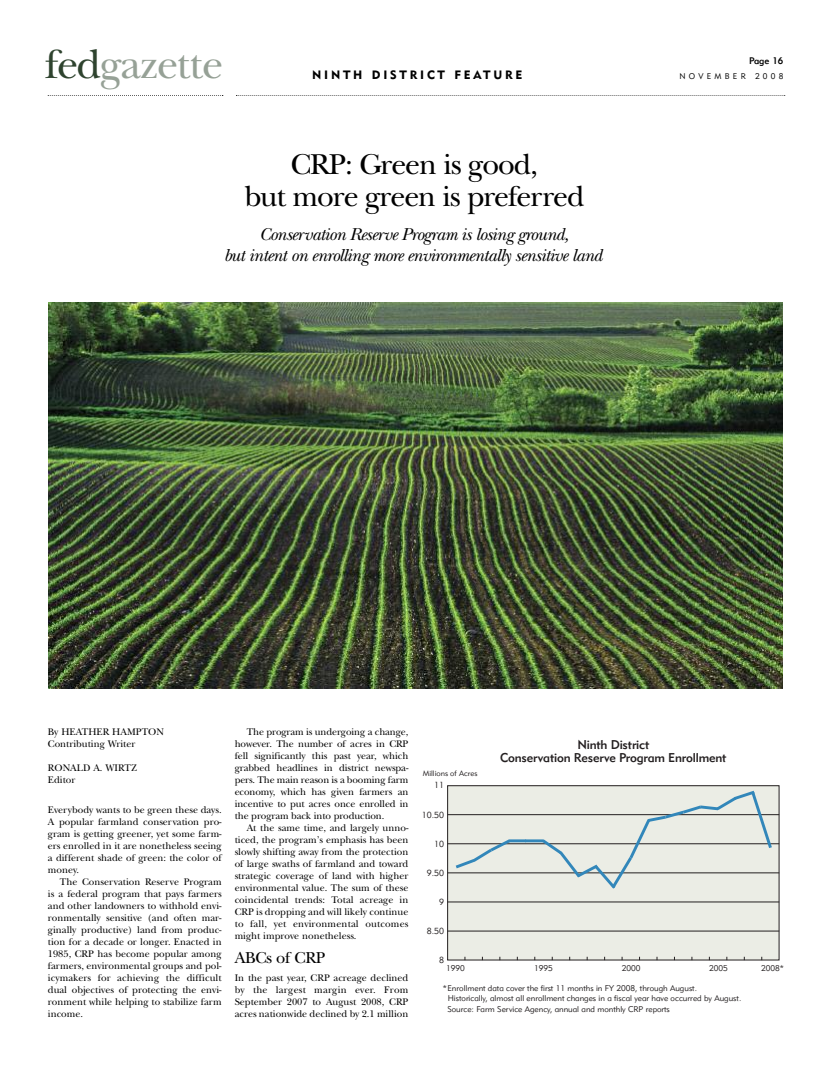
<style>
.page{position:relative;width:819px;height:1080px;background:#fff}
.page>*{position:absolute;margin:0;border:0;box-sizing:border-box;transform-origin:0 0}
.t1{font:42.5px "New Baskerville";letter-spacing:-.025em;color:#96a196}
.t2{font:30px/32px "New Baskerville";letter-spacing:-.035em;color:#000;text-align:center}
.t3{font:italic 18px/21px "New Baskerville";letter-spacing:-.035em;color:#000;text-align:center}
.t4{font:16.5px "New Baskerville";letter-spacing:-.02em;color:#000}
.t5{font:12.6px/13.6px "Geometric 415 BT Medium A";letter-spacing:-.015em;color:#231f20;text-align:center}
.t6{font:12px "Geometric 415 BT Black A";letter-spacing:.23em;color:#000}
.t7{font:10px/12px "New Baskerville";color:#000;text-align:justify}
.t8{font:9.5px "Geometric 415 BT Medium A";color:#000}
.t9{font:8.7px "Geometric 415 BT Lite A";color:#231f20}
.t10{font:8.2px/9.9px "Geometric 415 BT Lite A";color:#231f20}
.t11{font:8.2px "Geometric 415 BT Lite A";letter-spacing:.4em;color:#000}
.t12{font:7.8px "Geometric 415 BT Lite A";color:#231f20}
.s1{color:#2e432e}
</style>
<div class="page">
<svg style="left:48px;top:95px;width:175px;height:1px"></svg>
<svg style="left:236px;top:95px;width:549px;height:1px"></svg>
<img style="left:48px;top:302px;width:735px;height:386px">
<div style="left:447px;top:786px;width:332px;height:174px;background:#ebede5"></div>
<hr style="left:447px;top:814px;width:332px;height:1px;background:#231f20">
<hr style="left:447px;top:844px;width:332px;height:1px;background:#231f20">
<hr style="left:447px;top:873px;width:332px;height:1px;background:#231f20">
<hr style="left:447px;top:902px;width:332px;height:1px;background:#231f20">
<hr style="left:447px;top:931px;width:332px;height:1px;background:#231f20">
<svg style="left:452px;top:839px;width:61px;height:30px"></svg>
<hr style="left:509px;top:839px;width:17px;height:3px;background:#3287ba">
<hr style="left:525px;top:839px;width:19px;height:3px;background:#3287ba">
<svg style="left:539px;top:790px;width:235px;height:99px"></svg>
<h1 class="t1" style="left:45px;top:39px;width:180px"><span class="s1">fed</span>gazette</h1>
<p class="t8" style="left:749px;top:57px;width:36px">Page 16</p>
<p class="t6" style="left:312px;top:71px;width:212px">NINTH DISTRICT FEATURE</p>
<p class="t11" style="left:679px;top:73px;width:106px">NOVEMBER 2008</p>
<h2 class="t2" style="left:244px;top:147px;width:342px">CRP: Green is good,<br>but more green is preferred</h2>
<h3 class="t3" style="left:224px;top:223px;width:380px">Conservation Reserve Program is losing ground,<br>but intent on enrolling more environmentally sensitive land</h3>
<p class="t7" style="left:48px;top:725px;width:118px">By HEATHER HAMPTON<br>Contributing Writer</p>
<p class="t7" style="left:48px;top:761px;width:91px">RONALD A. WIRTZ<br>Editor</p>
<p class="t7" style="left:48px;top:803px;width:175px">Everybody wants to be green these days.<br>A popular farmland conservation pro&shy;gram is getting greener, yet some farm&shy;ers enrolled in it are nonetheless seeing a different shade of green: the color of money.</p>
<p class="t7" style="left:48px;top:875px;width:175px;text-indent:12px">The Conservation Reserve Program is a federal program that pays farmers and other landowners to withhold envi&shy;ronmentally sensitive (and often mar&shy;ginally productive) land from produc&shy;tion for a decade or longer. Enacted in 1985, CRP has become popular among farmers, environmental groups and pol&shy;icymakers for achieving the difficult dual objectives of protecting the envi&shy;ronment while helping to stabilize farm income.</p>
<p class="t7" style="left:235px;top:725px;width:175px;text-indent:12px">The program is undergoing a change, however. The number of acres in CRP fell significantly this past year, which grabbed headlines in district newspa&shy;pers. The main reason is a booming farm economy, which has given farmers an incentive to put acres once enrolled in the program back into production.</p>
<p class="t7" style="left:235px;top:821px;width:175px;text-indent:12px">At the same time, and largely unno&shy;ticed, the program’s emphasis has been slowly shifting away from the protection of large swaths of farmland and toward strategic coverage of land with higher environmental value. The sum of these coincidental trends: Total acreage in CRP is dropping and will likely continue to fall, yet environmental outcomes might improve nonetheless.</p>
<h3 class="t4" style="left:235px;top:947px;width:92px">ABCs of CRP</h3>
<p class="t7" style="left:235px;top:971px;width:175px">In the past year, CRP acreage declined by the largest margin ever. From September 2007 to August 2008, CRP acres nationwide declined by 2.1 million</p>
<p class="t12" style="left:423px;top:771px;width:56px">Millions of Acres</p>
<p class="t5" style="left:500px;top:739px;width:228px">Ninth District<br>Conservation Reserve Program Enrollment</p>
<p class="t9" style="left:434px;top:782px;width:11px">11</p>
<p class="t9" style="left:422px;top:811px;width:24px">10.50</p>
<p class="t9" style="left:434px;top:840px;width:11px">10</p>
<p class="t9" style="left:427px;top:870px;width:19px">9.50</p>
<p class="t9" style="left:439px;top:899px;width:6px">9</p>
<p class="t9" style="left:427px;top:928px;width:19px">8.50</p>
<p class="t9" style="left:439px;top:957px;width:6px">8</p>
<p class="t10" style="left:446px;top:964px;width:20px">1990</p>
<p class="t10" style="left:534px;top:964px;width:20px">1995</p>
<p class="t10" style="left:622px;top:964px;width:20px">2000</p>
<p class="t10" style="left:709px;top:964px;width:20px">2005</p>
<p class="t10" style="left:761px;top:964px;width:24px">2008*</p>
<p class="t10" style="left:448px;top:984px;width:295px;text-indent:-5px">*Enrollment data cover the first 11 months in FY 2008, through August.<br>Historically, almost all enrollment changes in a fiscal year have occurred by August.</p>
<p class="t10" style="left:447px;top:1005px;width:224px">Source: Farm Service Agency, annual and monthly CRP reports</p>
</div>
